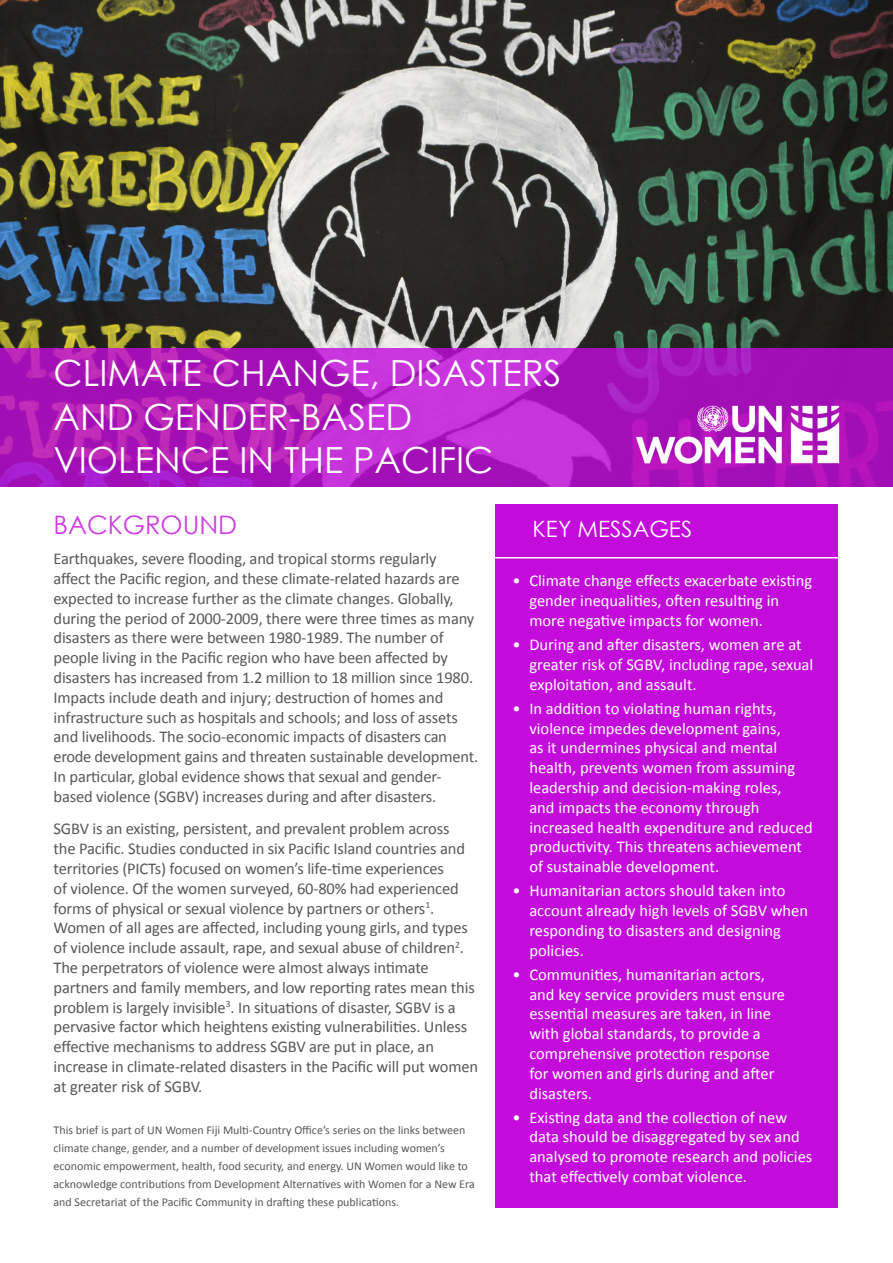
<style>
.page{position:relative;width:893px;height:1263px;background:#fff}
.page>*{position:absolute;margin:0;border:0;box-sizing:border-box;transform-origin:0 0}
.t1{font:36px/43.5px "Century Gothic";color:#fff}
.t2{font:25.5px "Century Gothic";color:#cf3ce3}
.t3{font:22.5px "Century Gothic";color:#fff}
.t4{font:16.5px/19.8px "Calibri";letter-spacing:-.01em;color:#57585a}
.t5{font:16.5px/19.8px "Calibri";color:#fff}
.t6{font:12px/18px "Calibri";color:#57585a}
</style>
<div class="page">
<img style="left:0;top:0;width:893px;height:349px">
<svg style="left:0;top:349px;width:893px;height:138px;background:#b01dc0"></svg>
<div style="left:495px;top:504px;width:343px;height:704px;background:#c30bdc"></div>
<hr style="left:478px;top:557px;width:363px;height:1px;background:#fff">
<img style="left:634px;top:404px;width:208px;height:83px">
<p class="t1" style="left:54px;top:351px;width:509px">CLIMATE CHANGE, DISASTERS<br>AND GENDER-BASED<br>VIOLENCE IN THE PACIFIC</p>
<p class="t2" style="left:54px;top:507px;width:185px">BACKGROUND</p>
<p class="t3" style="left:533px;top:513px;width:161px">KEY MESSAGES</p>
<p class="t4" style="left:54px;top:549px;width:426px">Earthquakes, severe flooding, and tropical storms regularly<br>affect the Pacific region, and these climate-related hazards are expected to increase further as the climate changes. Globally, during the period of 2000-2009, there were three times as many disasters as there were between 1980-1989. The number of people living in the Pacific region who have been affected by disasters has increased from 1.2 million to 18 million since 1980.<br>Impacts include death and injury; destruction of homes and infrastructure such as hospitals and schools; and loss of assets and livelihoods. The socio-economic impacts of disasters can erode development gains and threaten sustainable development.<br>In particular, global evidence shows that sexual and gender&shy;based violence (SGBV) increases during and after disasters.</p>
<p class="t4" style="left:54px;top:819px;width:426px">SGBV is an existing, persistent, and prevalent problem across<br>the Pacific. Studies conducted in six Pacific Island countries and territories (PICTs) focused on women’s life-time experiences<br>of violence. Of the women surveyed, 60-80% had experienced forms of physical or sexual violence by partners or others<sup>1</sup>.<br>Women of all ages are affected, including young girls, and types of violence include assault, rape, and sexual abuse of children<sup>2</sup>.<br>The perpetrators of violence were almost always intimate partners and family members, and low reporting rates mean this problem is largely invisible<sup>3</sup>. In situations of disaster, SGBV is a pervasive factor which heightens existing vulnerabilities. Unless effective mechanisms to address SGBV are put in place, an increase in climate-related disasters in the Pacific will put women at greater risk of SGBV.</p>
<p class="t6" style="left:54px;top:1121px;width:423px">This brief is part of UN Women Fiji Multi-Country Office’s series on the links between climate change, gender, and a number of development issues including women’s economic empowerment, health, food security, and energy. UN Women would like to acknowledge contributions from Development Alternatives with Women for a New Era and Secretariat of the Pacific Community in drafting these publications.</p>
<p class="t5" style="left:529px;top:571px;width:284px;text-indent:-17px">• Climate change effects exacerbate existing gender inequalities, often resulting in more negative impacts for women.</p>
<p class="t5" style="left:529px;top:635px;width:285px;text-indent:-17px">• During and after disasters, women are at greater risk of SGBV, including rape, sexual exploitation, and assault.</p>
<p class="t5" style="left:529px;top:698px;width:285px;text-indent:-17px">• In addition to violating human rights, violence impedes development gains,<br>as it undermines physical and mental health, prevents women from assuming leadership and decision-making roles,<br>and impacts the economy through increased health expenditure and reduced productivity. This threatens achievement of sustainable development.</p>
<p class="t5" style="left:529px;top:881px;width:280px;text-indent:-17px">• Humanitarian actors should taken into account already high levels of SGBV when responding to disasters and designing policies.</p>
<p class="t5" style="left:529px;top:964px;width:257px;text-indent:-17px">• Communities, humanitarian actors, and key service providers must ensure essential measures are taken, in line with global standards, to provide a comprehensive protection response for women and girls during and after disasters.</p>
<p class="t5" style="left:529px;top:1107px;width:284px;text-indent:-17px">• Existing data and the collection of new data should be disaggregated by sex and analysed to promote research and policies that effectively combat violence.</p>
</div>
